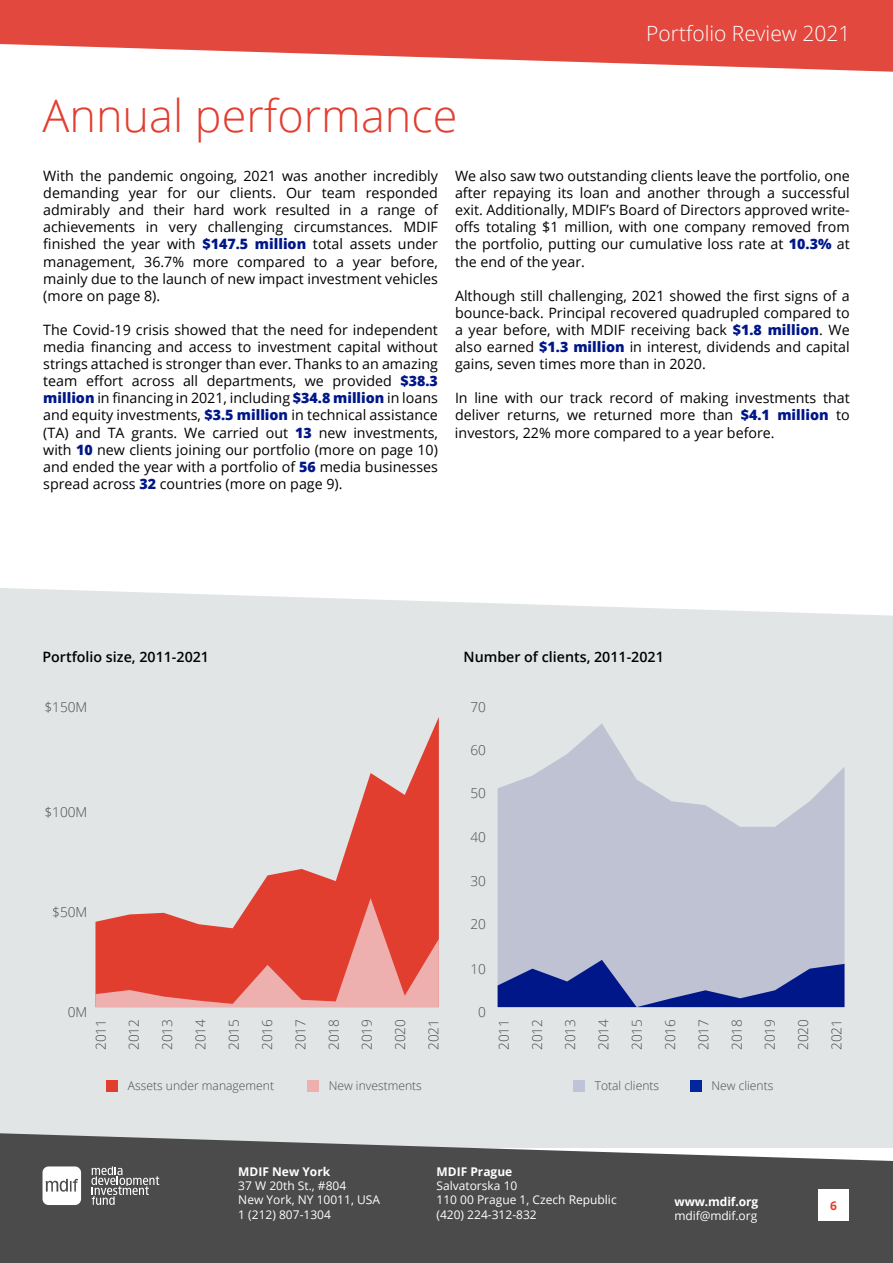
<style>
.page{position:relative;width:893px;height:1263px;background:#fff}
.page>*{position:absolute;margin:0;border:0;box-sizing:border-box;transform-origin:0 0}
.t1{font:300 45px "Open Sans";color:#e23e30}
.t2{font:300 21px "Open Sans";color:#fff}
.t3{font:14.25px/17.1px "Open Sans";color:#000;text-align:justify}
.t4{font:600 14.25px "Open Sans";color:#000}
.t5{font:300 13.65px "Open Sans";color:#4b4b4b}
.t6{font:300 12.15px "Open Sans";color:#4b4b4b}
.t7{font:12px/14.4px "Open Sans";color:#fff}
.t8{font:700 12px "Open Sans";color:#fff}
.t9{font:700 12px "Open Sans";color:#e23e30}
.s1{font-weight:800;color:#001789}
</style>
<div class="page">
<div style="left:0;top:636px;width:893px;height:511px;background:#e1e5e6"></div>
<svg style="left:0;top:588px;width:893px;height:48px;fill:#e1e5e6"></svg>
<div style="left:106px;top:1080px;width:12px;height:12px;background:#e23e30"></div>
<div style="left:307px;top:1080px;width:11px;height:12px;background:#eeb0af"></div>
<div style="left:573px;top:1080px;width:11px;height:12px;background:#bfc3d8"></div>
<div style="left:690px;top:1080px;width:11px;height:12px;background:#00269b"></div>
<svg style="left:252px;top:717px;width:187px;height:181px"></svg>
<svg style="left:95px;top:898px;width:344px;height:109px;background:#e4665d"></svg>
<svg style="left:498px;top:724px;width:346px;height:236px;fill:#bfc2d3"></svg>
<svg style="left:498px;top:960px;width:346px;height:47px;background:#606dae"></svg>
<svg style="left:0;top:1133px;width:893px;height:72px;fill:#4b4b4b"></svg>
<div style="left:0;top:1205px;width:893px;height:58px;background:#4b4b4b"></div>
<svg style="left:91px;top:1166px;width:68px;height:39px;background:#717171"></svg>
<svg style="left:43px;top:1166px;width:38px;height:39px"></svg>
<svg style="left:0;top:0;width:893px;height:72px;fill:#e3483e"></svg>
<div style="left:818px;top:1189px;width:31px;height:31px;background:#fff"></div>
<h1 class="t1" style="left:43px;top:85px;width:416px">Annual performance</h1>
<h2 class="t2" style="left:646px;top:19px;width:206px">Portfolio Review 2021</h2>
<p class="t3" style="left:43px;top:167px;width:396px">With the pandemic ongoing, 2021 was another incredibly demanding year for our clients. Our team responded admirably and their hard work resulted in a range of achievements in very challenging circumstances. MDIF finished the year with <span class="s1">$147.5 million</span> total assets under management, 36.7% more compared to a year before, mainly due to the launch of new impact investment vehicles (more on page 8).</p>
<p class="t3" style="left:43px;top:321px;width:396px">The Covid-19 crisis showed that the need for independent media financing and access to investment capital without strings attached is stronger than ever. Thanks to an amazing team effort across all departments, we provided <span class="s1">$38.3 million</span> in financing in 2021, including <span class="s1">$34.8 million</span> in loans and equity investments, <span class="s1">$3.5 million</span> in technical assistance (TA) and TA grants. We carried out <span class="s1">13</span> new investments, with <span class="s1">10</span> new clients joining our portfolio (more on page 10) and ended the year with a portfolio of <span class="s1">56</span> media businesses spread across <span class="s1">32</span> countries (more on page 9).</p>
<p class="t3" style="left:455px;top:167px;width:396px">We also saw two outstanding clients leave the portfolio, one after repaying its loan and another through a successful exit. Additionally, MDIF’s Board of Directors approved write&shy;offs totaling $1 million, with one company removed from the portfolio, putting our cumulative loss rate at <span class="s1">10.3%</span> at the end of the year.</p>
<p class="t3" style="left:455px;top:287px;width:396px">Although still challenging, 2021 showed the first signs of a bounce-back. Principal recovered quadrupled compared to a year before, with MDIF receiving back <span class="s1">$1.8 million</span>. We also earned <span class="s1">$1.3 million</span> in interest, dividends and capital gains, seven times more than in 2020.</p>
<p class="t3" style="left:455px;top:389px;width:396px">In line with our track record of making investments that deliver returns, we returned more than <span class="s1">$4.1 million</span> to investors, 22% more compared to a year before.</p>
<p class="t4" style="left:43px;top:647px;width:168px">Portfolio size, 2011-2021</p>
<p class="t4" style="left:463px;top:647px;width:202px">Number of clients, 2011-2021</p>
<p class="t5" style="left:44px;top:698px;width:44px">$150M</p>
<p class="t5" style="left:471px;top:697px;width:17px">70</p>
<p class="t5" style="left:44px;top:802px;width:44px">$100M</p>
<p class="t5" style="left:52px;top:903px;width:37px">$50M</p>
<p class="t5" style="left:68px;top:1003px;width:21px">0M</p>
<p class="t5" style="left:471px;top:741px;width:17px">60</p>
<p class="t5" style="left:471px;top:784px;width:17px">50</p>
<p class="t5" style="left:471px;top:828px;width:17px">40</p>
<p class="t5" style="left:471px;top:872px;width:17px">30</p>
<p class="t5" style="left:471px;top:915px;width:17px">20</p>
<p class="t5" style="left:471px;top:960px;width:17px">10</p>
<p class="t5" style="left:478px;top:1003px;width:9px">0</p>
<p class="t5" style="left:91px;top:1050px;width:33px;rotate:-90deg">2011</p>
<p class="t5" style="left:125px;top:1050px;width:33px;rotate:-90deg">2012</p>
<p class="t5" style="left:158px;top:1050px;width:33px;rotate:-90deg">2013</p>
<p class="t5" style="left:191px;top:1050px;width:33px;rotate:-90deg">2014</p>
<p class="t5" style="left:224px;top:1050px;width:33px;rotate:-90deg">2015</p>
<p class="t5" style="left:258px;top:1050px;width:33px;rotate:-90deg">2016</p>
<p class="t5" style="left:291px;top:1050px;width:33px;rotate:-90deg">2017</p>
<p class="t5" style="left:324px;top:1050px;width:33px;rotate:-90deg">2018</p>
<p class="t5" style="left:358px;top:1050px;width:33px;rotate:-90deg">2019</p>
<p class="t5" style="left:391px;top:1050px;width:33px;rotate:-90deg">2020</p>
<p class="t5" style="left:424px;top:1050px;width:33px;rotate:-90deg">2021</p>
<p class="t5" style="left:494px;top:1050px;width:33px;rotate:-90deg">2011</p>
<p class="t5" style="left:528px;top:1050px;width:33px;rotate:-90deg">2012</p>
<p class="t5" style="left:561px;top:1050px;width:33px;rotate:-90deg">2013</p>
<p class="t5" style="left:594px;top:1050px;width:33px;rotate:-90deg">2014</p>
<p class="t5" style="left:627px;top:1050px;width:33px;rotate:-90deg">2015</p>
<p class="t5" style="left:661px;top:1050px;width:33px;rotate:-90deg">2016</p>
<p class="t5" style="left:694px;top:1050px;width:33px;rotate:-90deg">2017</p>
<p class="t5" style="left:727px;top:1050px;width:33px;rotate:-90deg">2018</p>
<p class="t5" style="left:761px;top:1050px;width:33px;rotate:-90deg">2019</p>
<p class="t5" style="left:794px;top:1050px;width:33px;rotate:-90deg">2020</p>
<p class="t5" style="left:827px;top:1050px;width:33px;rotate:-90deg">2021</p>
<p class="t6" style="left:128px;top:1077px;width:148px">Assets under management</p>
<p class="t6" style="left:329px;top:1077px;width:95px">New investments</p>
<p class="t6" style="left:595px;top:1077px;width:66px">Total clients</p>
<p class="t6" style="left:711px;top:1077px;width:63px">New clients</p>
<p class="t8" style="left:238px;top:1163px;width:93px">MDIF New York</p>
<p class="t7" style="left:238px;top:1178px;width:143px">37 W 20th St., #804<br>New York, NY 10011, USA<br>1 (212) 807-1304</p>
<p class="t8" style="left:436px;top:1163px;width:77px">MDIF Prague</p>
<p class="t7" style="left:436px;top:1178px;width:182px">Salvatorska 10<br>110 00 Prague 1, Czech Republic (420) 224-312-832</p>
<p class="t8" style="left:674px;top:1193px;width:85px">www.mdif.org</p>
<p class="t7" style="left:674px;top:1208px;width:84px">mdif@mdif.org</p>
<p class="t9" style="left:830px;top:1197px;width:8px">6</p>
</div>
